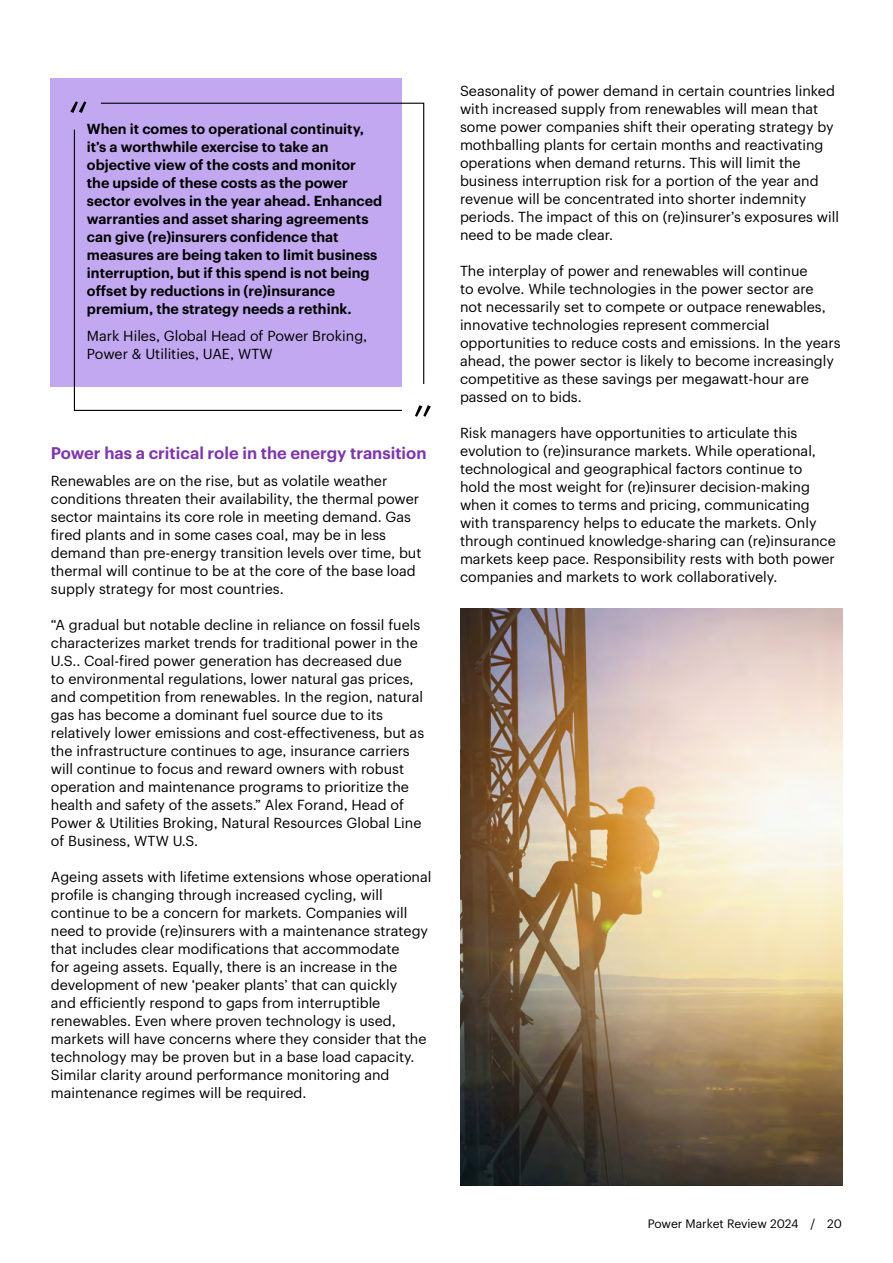
<style>
.page{position:relative;width:893px;height:1263px;background:#fff}
.page>*{position:absolute;margin:0;border:0;box-sizing:border-box;transform-origin:0 0}
.Body_subhead_L1_11_12{font:600 16.5px "Graphik";color:#7f35b2}
.Body_9_5_12{font:14.25px/18px "Graphik";color:#000}
.t1{font:600 14.25px/18px "Graphik";color:#000}
.t2{font:12px "Graphik";letter-spacing:-.005em;color:#000}
</style>
<div class="page">
<img style="left:460px;top:609px;width:382px;height:576px">
<svg style="left:73px;top:386px;width:329px;height:25px"></svg>
<svg style="left:402px;top:102px;width:23px;height:282px"></svg>
<svg style="left:415px;top:405px;width:16px;height:12px"></svg>
<div style="left:51px;top:78px;width:351px;height:308px;background:#c2a8f0"></div>
<p class="t1" style="left:87px;top:119px;width:297px">When it comes to operational continuity, it’s a worthwhile exercise to take an objective view of the costs and monitor<br>the upside of these costs as the power sector evolves in the year ahead. Enhanced warranties and asset sharing agreements can give (re)insurers confidence that measures are being taken to limit business interruption, but if this spend is not being offset by reductions in (re)insurance premium, the strategy needs a rethink.</p>
<p class="Body_9_5_12" style="left:87px;top:326px;width:282px">Mark Hiles, Global Head of Power Broking,<br>Power &amp; Utilities, UAE, WTW</p>
<h3 class="Body_subhead_L1_11_12" style="left:51px;top:440px;width:377px">Power has a critical role in the energy transition</h3>
<p class="Body_9_5_12" style="left:51px;top:470px;width:372px">Renewables are on the rise, but as volatile weather conditions threaten their availability, the thermal power sector maintains its core role in meeting demand. Gas fired plants and in some cases coal, may be in less demand than pre-energy transition levels over time, but thermal will continue to be at the core of the base load supply strategy for most countries.</p>
<p class="Body_9_5_12" style="left:51px;top:614px;width:375px">“A gradual but notable decline in reliance on fossil fuels characterizes market trends for traditional power in the U.S.. Coal-fired power generation has decreased due<br>to environmental regulations, lower natural gas prices, and competition from renewables. In the region, natural gas has become a dominant fuel source due to its relatively lower emissions and cost-effectiveness, but as the infrastructure continues to age, insurance carriers will continue to focus and reward owners with robust operation and maintenance programs to prioritize the health and safety of the assets.” Alex Forand, Head of Power &amp; Utilities Broking, Natural Resources Global Line of Business, WTW U.S.</p>
<p class="Body_9_5_12" style="left:51px;top:866px;width:382px">Ageing assets with lifetime extensions whose operational profile is changing through increased cycling, will continue to be a concern for markets. Companies will need to provide (re)insurers with a maintenance strategy that includes clear modifications that accommodate<br>for ageing assets. Equally, there is an increase in the development of new ‘peaker plants’ that can quickly<br>and efficiently respond to gaps from interruptible renewables. Even where proven technology is used, markets will have concerns where they consider that the technology may be proven but in a base load capacity.<br>Similar clarity around performance monitoring and maintenance regimes will be required.</p>
<p class="Body_9_5_12" style="left:460px;top:81px;width:381px">Seasonality of power demand in certain countries linked with increased supply from renewables will mean that some power companies shift their operating strategy by mothballing plants for certain months and reactivating operations when demand returns. This will limit the business interruption risk for a portion of the year and revenue will be concentrated into shorter indemnity periods. The impact of this on (re)insurer’s exposures will need to be made clear.</p>
<p class="Body_9_5_12" style="left:460px;top:261px;width:382px">The interplay of power and renewables will continue<br>to evolve. While technologies in the power sector are<br>not necessarily set to compete or outpace renewables, innovative technologies represent commercial opportunities to reduce costs and emissions. In the years ahead, the power sector is likely to become increasingly competitive as these savings per megawatt-hour are passed on to bids.</p>
<p class="Body_9_5_12" style="left:460px;top:423px;width:377px">Risk managers have opportunities to articulate this evolution to (re)insurance markets. While operational, technological and geographical factors continue to<br>hold the most weight for (re)insurer decision-making when it comes to terms and pricing, communicating with transparency helps to educate the markets. Only through continued knowledge-sharing can (re)insurance markets keep pace. Responsibility rests with both power companies and markets to work collaboratively.</p>
<p class="t2" style="left:648px;top:1215px;width:196px">Power Market Review 2024 / 20</p>
</div>
